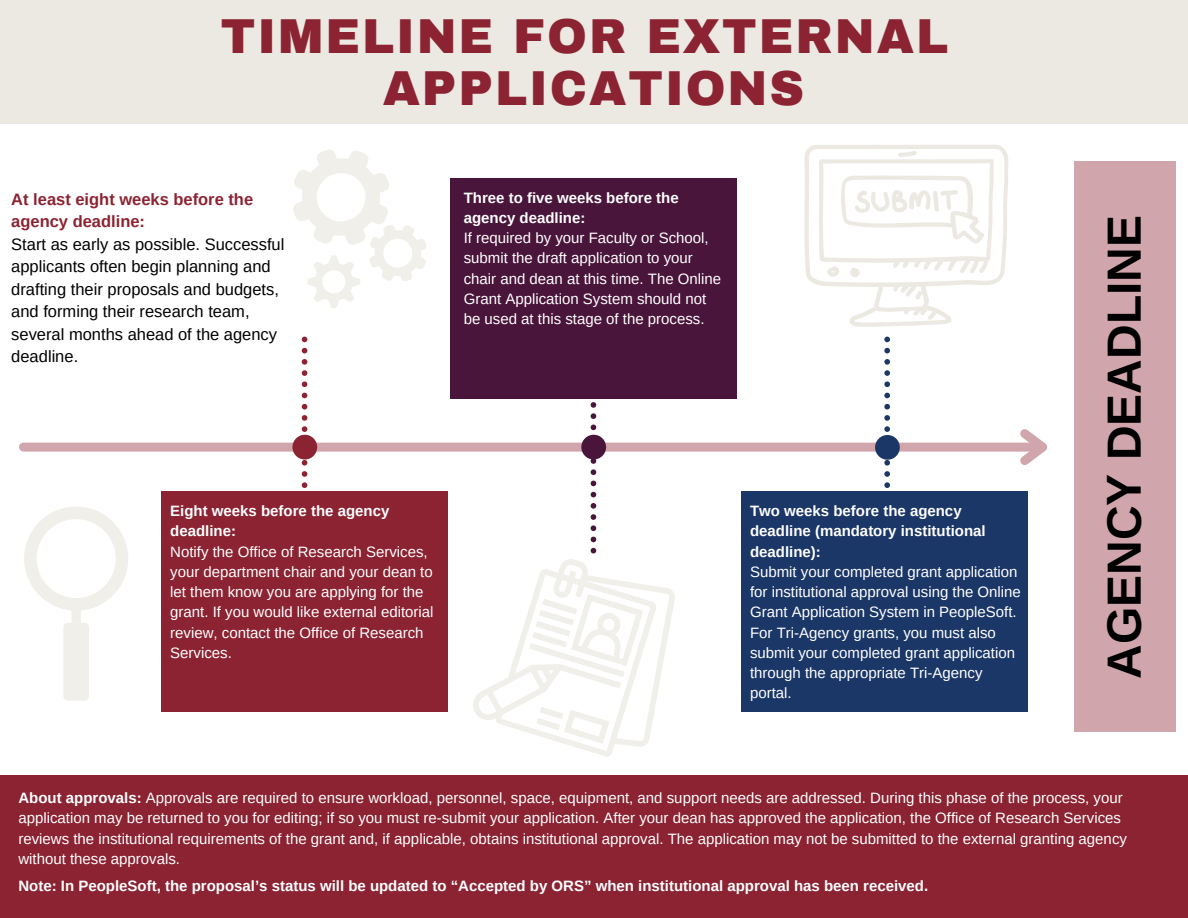
<style>
.page{position:relative;width:1188px;height:918px;background:#fff}
.page>*{position:absolute;margin:0;border:0;box-sizing:border-box;transform-origin:0 0}
.t1{font:900 48px "Archivo";letter-spacing:.04em;color:#8b2332}
.t2{font:700 48px "Arimo";color:#000}
.t3{font:16.5px/22.5px "Arimo";color:#000}
.t4{font:700 16.5px/22.5px "Arimo";color:#8b2332}
.t5{font:15px/20.2px "Arimo";color:#fff}
.t6{font:700 15px/20.2px "Arimo";color:#fff}
.s1{font-weight:700}
</style>
<div class="page">
<div style="left:1074px;top:162px;width:101px;height:570px;background:#d0a6ac"></div>
<div style="left:23px;top:443px;width:1017px;height:9px;background:#d0a6ac"></div>
<svg style="left:1012px;top:429px;width:35px;height:36px"></svg>
<div style="left:161px;top:491px;width:287px;height:221px;background:#8b2332"></div>
<svg style="left:302px;top:337px;width:5px;height:151px"></svg>
<div style="left:292px;top:435px;width:25px;height:24px;background:#8b2332;border-radius:50%"></div>
<div style="left:581px;top:435px;width:25px;height:24px;background:#4a153b;border-radius:50%"></div>
<div style="left:875px;top:435px;width:25px;height:25px;background:#1b3768;border-radius:50%"></div>
<div style="left:0;top:775px;width:1188px;height:143px;background:#8b2332"></div>
<div style="left:0;top:0;width:1188px;height:124px;background:#ece9e2"></div>
<div style="left:63px;top:623px;width:26px;height:78px;background:#f1efea;border-radius:4px"></div>
<svg style="left:24px;top:507px;width:104px;height:119px"></svg>
<svg style="left:804px;top:145px;width:205px;height:182px"></svg>
<div style="left:450px;top:178px;width:287px;height:221px;background:#4a153b"></div>
<div style="left:741px;top:491px;width:287px;height:221px;background:#1b3768"></div>
<svg style="left:473px;top:549px;width:202px;height:208px"></svg>
<svg style="left:293px;top:150px;width:133px;height:158px"></svg>
<svg style="left:591px;top:402px;width:5px;height:151px"></svg>
<svg style="left:884px;top:337px;width:6px;height:151px"></svg>
<p class="t1" style="left:221px;top:11px;width:729px">TIMELINE FOR EXTERNAL</p>
<p class="t1" style="left:383px;top:62px;width:423px">APPLICATIONS</p>
<p class="t4" style="left:11px;top:188px;width:243px">At least eight weeks before the agency deadline:</p>
<p class="t3" style="left:11px;top:233px;width:275px">Start as early as possible. Successful applicants often begin planning and drafting their proposals and budgets, and forming their research team, several months ahead of the agency deadline.</p>
<p class="t6" style="left:464px;top:187px;width:216px">Three to five weeks before the agency deadline:</p>
<p class="t5" style="left:464px;top:228px;width:259px">If required by your Faculty or School, submit the draft application to your chair and dean at this time. The Online Grant Application System should not be used at this stage of the process.</p>
<p class="t6" style="left:170px;top:501px;width:221px">Eight weeks before the agency deadline:</p>
<p class="t5" style="left:170px;top:541px;width:265px">Notify the Office of Research Services, your department chair and your dean to let them know you are applying for the grant. If you would like external editorial review, contact the Office of Research Services.</p>
<p class="t6" style="left:750px;top:501px;width:237px">Two weeks before the agency deadline (mandatory institutional deadline):</p>
<p class="t5" style="left:750px;top:562px;width:272px">Submit your completed grant application for institutional approval using the Online Grant Application System in PeopleSoft.<br>For Tri-Agency grants, you must also submit your completed grant application through the appropriate Tri-Agency portal.</p>
<p class="t2" style="left:1097px;top:679px;width:465px;rotate:-90deg">AGENCY DEADLINE</p>
<p class="t5" style="left:18px;top:787px;width:1110px;line-height:20.7px"><span class="s1">About approvals:</span> Approvals are required to ensure workload, personnel, space, equipment, and support needs are addressed. During this phase of the process, your application may be returned to you for editing; if so you must re-submit your application. After your dean has approved the application, the Office of Research Services reviews the institutional requirements of the grant and, if applicable, obtains institutional approval. The application may not be submitted to the external granting agency without these approvals.</p>
<p class="t6" style="left:18px;top:876px;width:911px">Note: In PeopleSoft, the proposal’s status will be updated to “Accepted by ORS” when institutional approval has been received.</p>
</div>
